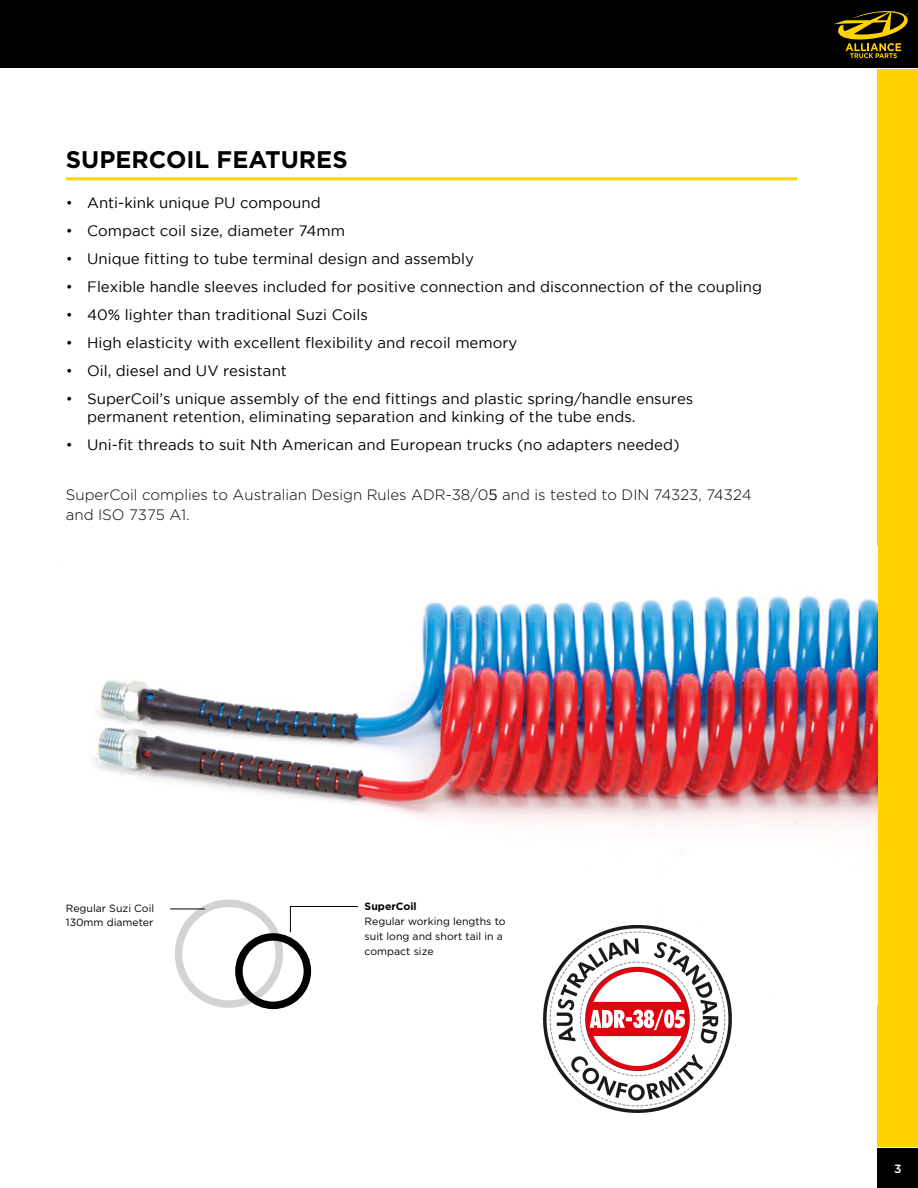
<style>
.page{position:relative;width:918px;height:1188px;background:#fff}
.page>*{position:absolute;margin:0;border:0;box-sizing:border-box;transform-origin:0 0}
.t1{font:700 24px "Gotham";color:#000}
.t2{font:15px/18.1px "Gotham";color:#000}
.t3{font:300 15px/19.5px "Gotham";color:#000}
.t4{font:500 12px "Gotham";color:#fff}
.t5{font:10.5px/15px "Gotham";color:#000}
.t6{font:700 10.5px "Gotham";color:#000}
.s1{font-weight:300}
.s2{font-weight:400}
</style>
<div class="page">
<div style="left:878px;top:111px;width:40px;height:1035px;background:#ffd200"></div>
<div style="left:878px;top:1148px;width:40px;height:40px;background:#000"></div>
<div style="left:0;top:0;width:918px;height:68px;background:#000"></div>
<svg style="left:834px;top:11px;width:75px;height:47px"></svg>
<div style="left:878px;top:69px;width:40px;height:48px;background:#ffd200"></div>
<img style="left:95px;top:596px;width:782px;height:409px">
<hr style="left:66px;top:177px;width:731px;height:3px;background:#ffd200">
<div style="left:175px;top:900px;width:108px;height:108px;border:8px solid #d1d3d4;border-radius:50%"></div>
<div style="left:235px;top:933px;width:76px;height:76px;border:8px solid #000;border-radius:50%"></div>
<svg style="left:290px;top:906px;width:69px;height:27px"></svg>
<hr style="left:170px;top:909px;width:35px;height:1px;background:#000">
<img style="left:544px;top:926px;width:187px;height:187px">
<h1 class="t1" style="left:66px;top:143px;width:283px">SUPERCOIL FEATURES</h1>
<p class="t2" style="left:66px;top:193px;width:256px"><span class="s1">•</span> Anti-kink unique PU compound</p>
<p class="t2" style="left:66px;top:221px;width:281px"><span class="s1">•</span> Compact coil size, diameter 74mm</p>
<p class="t2" style="left:66px;top:249px;width:409px"><span class="s1">•</span> Unique fitting to tube terminal design and assembly</p>
<p class="t2" style="left:66px;top:277px;width:698px"><span class="s1">•</span> Flexible handle sleeves included for positive connection and disconnection of the coupling</p>
<p class="t2" style="left:66px;top:305px;width:303px"><span class="s1">•</span> 40% lighter than traditional Suzi Coils</p>
<p class="t2" style="left:66px;top:333px;width:453px"><span class="s1">•</span> High elasticity with excellent flexibility and recoil memory</p>
<p class="t2" style="left:66px;top:361px;width:223px"><span class="s1">•</span> Oil, diesel and UV resistant</p>
<p class="t2" style="left:87px;top:389px;width:608px;text-indent:-21px"><span class="s1">•</span> SuperCoil’s unique assembly of the end fittings and plastic spring/handle ensures permanent retention, eliminating separation and kinking of the tube ends.</p>
<p class="t2" style="left:66px;top:435px;width:615px"><span class="s1">•</span> Uni-fit threads to suit Nth American and European trucks (no adapters needed)</p>
<p class="t3" style="left:66px;top:485px;width:687px">SuperCoil complies to Australian Design Rules ADR-38/0<span class="s2">5</span> and is tested to DIN 74323, 74324 and ISO 7375 A1.</p>
<p class="t5" style="left:66px;top:902px;width:90px;line-height:13.5px">Regular Suzi Coil<br>130mm diameter</p>
<p class="t6" style="left:365px;top:899px;width:54px">SuperCoil</p>
<p class="t5" style="left:365px;top:913px;width:142px">Regular working lengths to suit long and short tail in a compact size</p>
<p class="t4" style="left:894px;top:1161px;width:9px">3</p>
</div>
